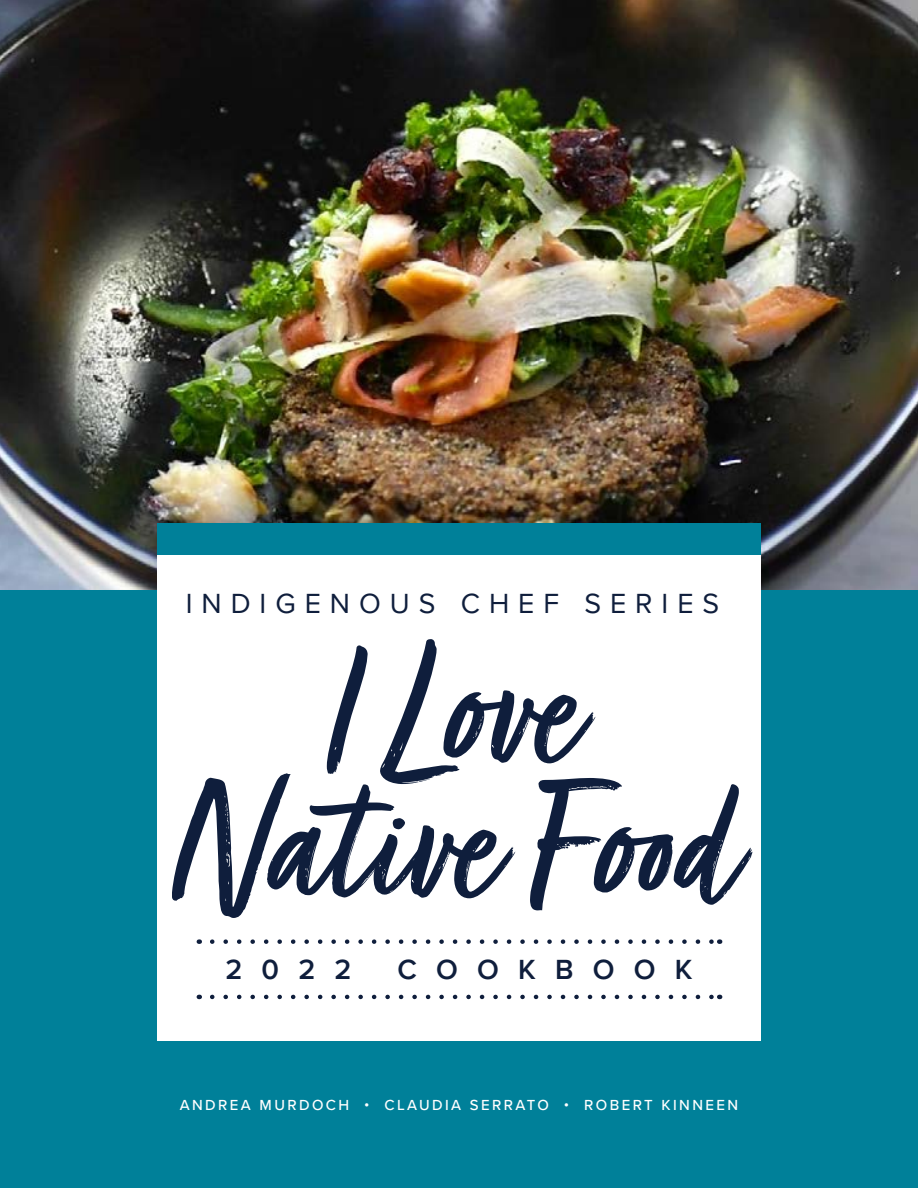
<style>
.page{position:relative;width:918px;height:1188px;background:#fff}
.page>*{position:absolute;margin:0;border:0;box-sizing:border-box;transform-origin:0 0}
.t1{font:195px "Turbinado Pro";color:#0f1e3c}
.t2{font:28.5px "Proxima Nova";letter-spacing:.315em;color:#0f1e3c}
.t3{font:600 28.5px "Proxima Nova";letter-spacing:.675em;color:#0f1e3c}
.t4{font:500 15px "Proxima Nova";letter-spacing:.16em;color:#fff}
</style>
<div class="page">
<div style="left:0;top:370px;width:918px;height:818px;background:#008099"></div>
<img style="left:0;top:0;width:918px;height:590px">
<div style="left:157px;top:555px;width:604px;height:486px;background:#fff"></div>
<div style="left:157px;top:524px;width:604px;height:31px;background:#008099"></div>
<svg style="left:212px;top:995px;width:501px;height:4px"></svg>
<svg style="left:212px;top:939px;width:501px;height:5px"></svg>
<h2 class="t2" style="left:186px;top:583px;width:535px">INDIGENOUS CHEF SERIES</h2>
<h1 class="t1" style="left:326px;top:604px;width:255px">I Love</h1>
<h1 class="t1" style="left:167px;top:739px;width:573px">Native Food</h1>
<h2 class="t3" style="left:225px;top:948px;width:128px">2022</h2>
<h2 class="t3" style="left:397px;top:948px;width:297px">COOKBOOK</h2>
<p class="t4" style="left:180px;top:1094px;width:560px">ANDREA MURDOCH • CLAUDIA SERRATO • ROBERT KINNEEN</p>
</div>
